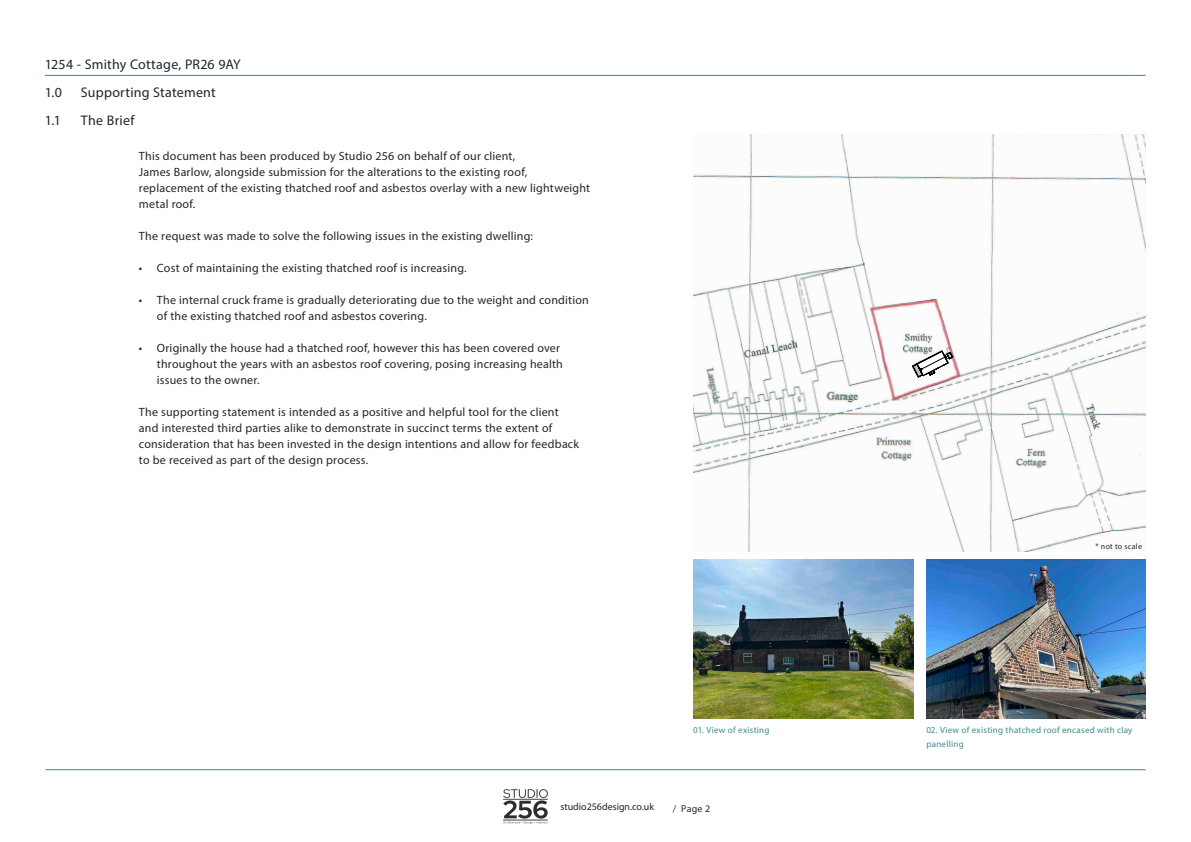
<style>
.page{position:relative;width:1191px;height:842px;background:#fff}
.page>*{position:absolute;margin:0;border:0;box-sizing:border-box;transform-origin:0 0}
.t1{font:14px "Myriad Pro";letter-spacing:.015em;color:#21262b}
.t2{font:12px/16px "Myriad Pro";letter-spacing:.015em;color:#21262b}
.t3{font:10px "Myriad Pro";color:#21262b}
.t4{font:9px/14px "Myriad Pro";letter-spacing:.03em;color:#3e8b87}
.t5{font:8px "Myriad Pro";letter-spacing:.035em;color:#21262b}
</style>
<div class="page">
<hr style="left:45px;top:75px;width:1100px;height:1px;background:#3e8b87">
<hr style="left:45px;top:769px;width:1100px;height:1px;background:#3e8b87">
<img style="left:503px;top:789px;width:45px;height:35px">
<img style="left:694px;top:134px;width:451px;height:418px">
<svg style="left:912px;top:351px;width:41px;height:27px"></svg>
<img style="left:694px;top:559px;width:219px;height:159px">
<img style="left:926px;top:559px;width:219px;height:159px">
<p class="t1" style="left:45px;top:55px;width:197px">1254 - Smithy Cottage, PR26 9AY</p>
<p class="t1" style="left:45px;top:83px;width:19px">1.0</p>
<p class="t1" style="left:81px;top:83px;width:136px">Supporting Statement</p>
<p class="t1" style="left:45px;top:111px;width:18px">1.1</p>
<p class="t1" style="left:81px;top:111px;width:55px">The Brief</p>
<p class="t2" style="left:139px;top:147px;width:378px">This document has been produced by Studio 256 on behalf of our client,</p>
<p class="t2" style="left:139px;top:163px;width:453px">James Barlow, alongside submission for the alterations to the existing roof, replacement of the existing thatched roof and asbestos overlay with a new lightweight metal roof.</p>
<p class="t2" style="left:139px;top:227px;width:395px">The request was made to solve the following issues in the existing dwelling:</p>
<p class="t2" style="left:139px;top:259px;width:329px">• Cost of maintaining the existing thatched roof is increasing.</p>
<p class="t2" style="left:157px;top:291px;width:433px;text-indent:-18px">• The internal cruck frame is gradually deteriorating due to the weight and condition of the existing thatched roof and asbestos covering.</p>
<p class="t2" style="left:157px;top:339px;width:407px;text-indent:-18px">• Originally the house had a thatched roof, however this has been covered over throughout the years with an asbestos roof covering, posing increasing health issues to the owner.</p>
<p class="t2" style="left:139px;top:403px;width:442px">The supporting statement is intended as a positive and helpful tool for the client and interested third parties alike to demonstrate in succinct terms the extent of consideration that has been invested in the design intentions and allow for feedback to be received as part of the design process.</p>
<p class="t5" style="left:1095px;top:541px;width:48px">* not to scale</p>
<p class="t4" style="left:693px;top:722px;width:78px">01. View of existing</p>
<p class="t4" style="left:926px;top:722px;width:208px">02. View of existing thatched roof encased with clay panelling</p>
<p class="t3" style="left:560px;top:800px;width:95px">studio256design.co.uk</p>
<p class="t3" style="left:673px;top:802px;width:39px">/ Page 2</p>
</div>
